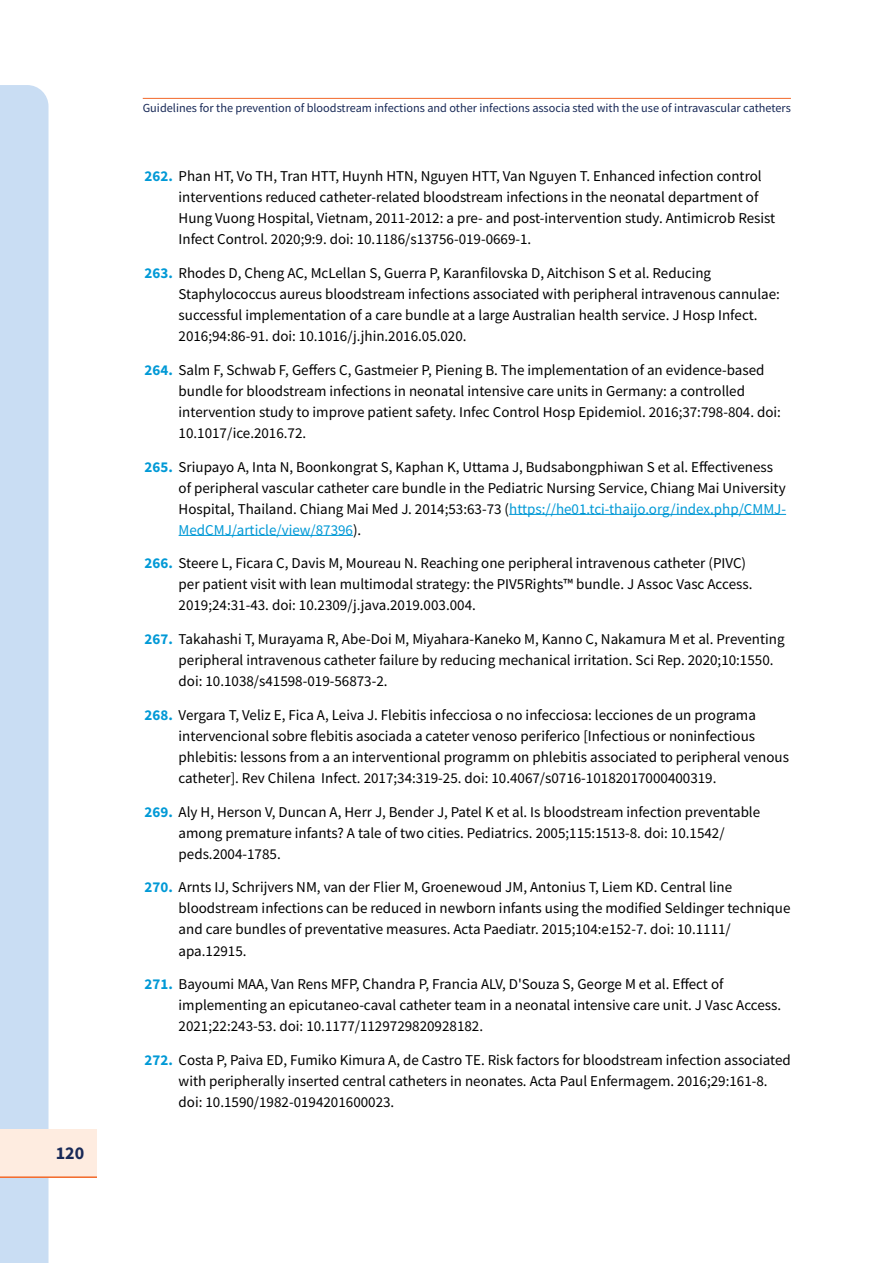
<style>
.page{position:relative;width:893px;height:1263px;background:#fff}
.page>*{position:absolute;margin:0;border:0;box-sizing:border-box;transform-origin:0 0}
.t1{font:700 18px "Source Sans Pro";color:#182957}
.t2{font:15px/21px "Source Sans Pro";color:#000}
.t3{font:12.3px "Source Sans Pro";color:#182957}
.s1{font-weight:700;color:#0099d6}
.s2{color:#0099d6}
</style>
<div class="page">
<div style="left:0;top:85px;width:48px;height:1178px;background:#c9ddf3"></div>
<hr style="left:143px;top:98px;width:648px;height:1px;background:#f26829">
<div style="left:0;top:1129px;width:97px;height:49px;background:#feece0"></div>
<hr style="left:0;top:1176px;width:97px;height:2px;background:#f26829">
<hr style="left:509px;top:514px;width:277px;height:1px;background:#0099d6">
<hr style="left:179px;top:535px;width:174px;height:1px;background:#0099d6">
<p class="t1" style="left:56px;top:1141px;width:30px">120</p>
<p class="t3" style="left:143px;top:100px;width:650px">Guidelines for the prevention of bloodstream infections and other infections associa sted with the use of intravascular catheters</p>
<p class="t2" style="left:179px;top:166px;width:598px;text-indent:-34px"><span class="s1">262.</span> Phan HT, Vo TH, Tran HTT, Huynh HTN, Nguyen HTT, Van Nguyen T. Enhanced infection control interventions reduced catheter-related bloodstream infections in the neonatal department of Hung Vuong Hospital, Vietnam, 2011-2012: a pre- and post-intervention study. Antimicrob Resist Infect Control. 2020;9:9. doi: 10.1186/s13756-019-0669-1.</p>
<p class="t2" style="left:179px;top:263px;width:603px;text-indent:-34px"><span class="s1">263.</span> Rhodes D, Cheng AC, McLellan S, Guerra P, Karanfilovska D, Aitchison S et al. Reducing Staphylococcus aureus bloodstream infections associated with peripheral intravenous cannulae: successful implementation of a care bundle at a large Australian health service. J Hosp Infect.<br>2016;94:86-91. doi: 10.1016/j.jhin.2016.05.020.</p>
<p class="t2" style="left:179px;top:359px;width:604px;text-indent:-34px"><span class="s1">264.</span> Salm F, Schwab F, Geffers C, Gastmeier P, Piening B. The implementation of an evidence-based bundle for bloodstream infections in neonatal intensive care units in Germany: a controlled intervention study to improve patient safety. Infec Control Hosp Epidemiol. 2016;37:798‐804. doi:<br>10.1017/ice.2016.72.</p>
<p class="t2" style="left:179px;top:456px;width:609px;text-indent:-34px"><span class="s1">265.</span> Sriupayo A, Inta N, Boonkongrat S, Kaphan K, Uttama J, Budsabongphiwan S et al. Effectiveness of peripheral vascular catheter care bundle in the Pediatric Nursing Service, Chiang Mai University Hospital, Thailand. Chiang Mai Med J. 2014;53:63-73 (<span class="s2">https://he01.tci-thaijo.org/index.php/CMMJ-MedCMJ/article/view/87396</span>).</p>
<p class="t2" style="left:179px;top:553px;width:575px;text-indent:-34px"><span class="s1">266.</span> Steere L, Ficara C, Davis M, Moureau N. Reaching one peripheral intravenous catheter (PIVC) per patient visit with lean multimodal strategy: the PIV5Rights™ bundle. J Assoc Vasc Access.<br>2019;24:31-43. doi: 10.2309/j.java.2019.003.004.</p>
<p class="t2" style="left:179px;top:629px;width:607px;text-indent:-34px"><span class="s1">267.</span> Takahashi T, Murayama R, Abe-Doi M, Miyahara-Kaneko M, Kanno C, Nakamura M et al. Preventing peripheral intravenous catheter failure by reducing mechanical irritation. Sci Rep. 2020;10:1550. doi: 10.1038/s41598-019-56873-2.</p>
<p class="t2" style="left:179px;top:704px;width:612px;text-indent:-34px"><span class="s1">268.</span> Vergara T, Veliz E, Fica A, Leiva J. Flebitis infecciosa o no infecciosa: lecciones de un programa intervencional sobre flebitis asociada a cateter venoso periferico [Infectious or noninfectious phlebitis: lessons from a an interventional programm on phlebitis associated to peripheral venous catheter]. Rev Chilena Infect. 2017;34:319-25. doi: 10.4067/s0716-10182017000400319.</p>
<p class="t2" style="left:179px;top:801px;width:583px;text-indent:-34px"><span class="s1">269.</span> Aly H, Herson V, Duncan A, Herr J, Bender J, Patel K et al. Is bloodstream infection preventable among premature infants? A tale of two cities. Pediatrics. 2005;115:1513-8. doi: 10.1542/ peds.2004-1785.</p>
<p class="t2" style="left:179px;top:877px;width:613px;text-indent:-34px"><span class="s1">270.</span> Arnts IJ, Schrijvers NM, van der Flier M, Groenewoud JM, Antonius T, Liem KD. Central line bloodstream infections can be reduced in newborn infants using the modified Seldinger technique and care bundles of preventative measures. Acta Paediatr. 2015;104:e152-7. doi: 10.1111/ apa.12915.</p>
<p class="t2" style="left:179px;top:974px;width:604px;text-indent:-34px"><span class="s1">271.</span> Bayoumi MAA, Van Rens MFP, Chandra P, Francia ALV, D'Souza S, George M et al. Effect of implementing an epicutaneo-caval catheter team in a neonatal intensive care unit. J Vasc Access.<br>2021;22:243-53. doi: 10.1177/1129729820928182.</p>
<p class="t2" style="left:179px;top:1049px;width:614px;text-indent:-34px"><span class="s1">272.</span> Costa P, Paiva ED, Fumiko Kimura A, de Castro TE. Risk factors for bloodstream infection associated with peripherally inserted central catheters in neonates. Acta Paul Enfermagem. 2016;29:161-8. doi: 10.1590/1982-0194201600023.</p>
</div>
